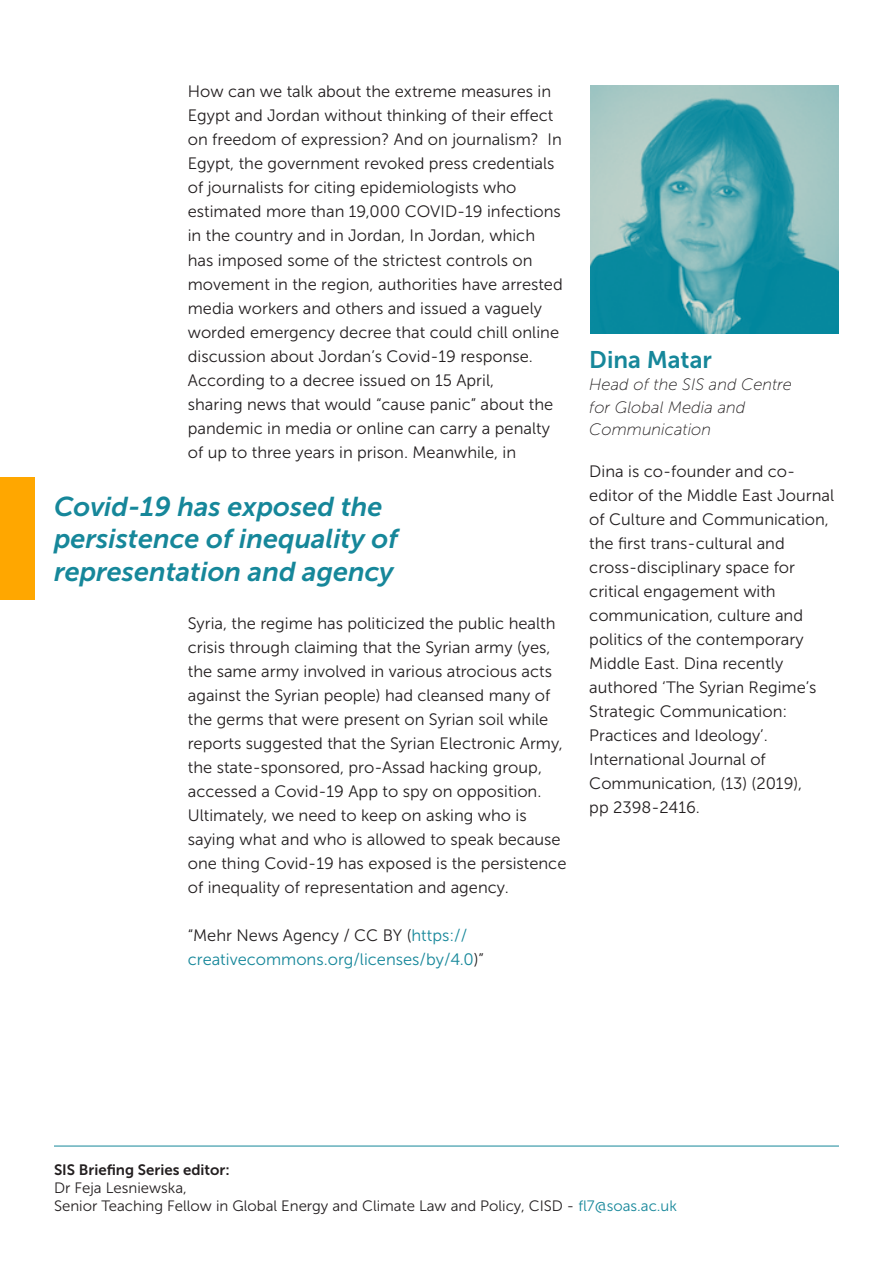
<style>
.page{position:relative;width:893px;height:1263px;background:#fff}
.page>*{position:absolute;margin:0;border:0;box-sizing:border-box;transform-origin:0 0}
.t1{font:italic 27.15px/32.5px "Museo Sans 700";color:#16879a}
.t2{font:24px "Museo Sans 700";color:#16879a}
.t3{font:16.5px/24px "Museo Sans 300";color:#231f20}
.t4{font:16.5px/24px "Museo Sans 300";color:#16879a}
.t5{font:italic 16.5px/22.5px "Museo Sans 100";color:#231f20}
.t6{font:15px/18px "Museo Sans 300";color:#231f20}
.t7{font:15px "Museo Sans 700";color:#231f20}
.s1{color:#231f20}
.s2{color:#16879a}
</style>
<div class="page">
<hr style="left:54px;top:1146px;width:785px;height:1px;background:#16879a">
<div style="left:0;top:477px;width:34px;height:122px;background:#ffa700"></div>
<img style="left:590px;top:85px;width:249px;height:249px">
<p class="t3" style="left:188px;top:80px;width:376px">How can we talk about the extreme measures in Egypt and Jordan without thinking of their efect on freedom of expression? And on journalism? In Egypt, the government revoked press credentials of journalists for citing epidemiologists who estimated more than 19,000 COVID-19 infections in the country and in Jordan, In Jordan, which has imposed some of the strictest controls on movement in the region, authorities have arrested media workers and others and issued a vaguely worded emergency decree that could chill online discussion about Jordan’s Covid-19 response.<br>According to a decree issued on 15 April,<br>sharing news that would “cause panic” about the pandemic in media or online can carry a penalty of up to three years in prison. Meanwhile, in</p>
<h2 class="t1" style="left:54px;top:490px;width:345px">Covid-19 has exposed the persistence of inequality of representation and agency</h2>
<p class="t3" style="left:188px;top:611px;width:380px">Syria, the regime has politicized the public health crisis through claiming that the Syrian army (yes, the same army involved in various atrocious acts against the Syrian people) had cleansed many of the germs that were present on Syrian soil while reports suggested that the Syrian Electronic Army, the state-sponsored, pro-Assad hacking group, accessed a Covid-19 App to spy on opposition.<br>Ultimately, we need to keep on asking who is saying what and who is allowed to speak because one thing Covid-19 has exposed is the persistence of inequality of representation and agency.</p>
<p class="t4" style="left:188px;top:923px;width:298px"><span class="s1">“Mehr News Agency / CC BY (</span>https:// creativecommons.org/licenses/by/4.0<span class="s1">)”</span></p>
<p class="t2" style="left:589px;top:346px;width:124px">Dina Matar</p>
<p class="t5" style="left:589px;top:373px;width:204px">Head of the SIS and Centre for Global Media and<br>Communication</p>
<p class="t3" style="left:589px;top:459px;width:246px">Dina is co-founder and co&shy;editor of the Middle East Journal of Culture and Communication, the frst trans-cultural and cross-disciplinary space for critical engagement with communication, culture and politics of the contemporary<br>Middle East. Dina recently authored ‘The Syrian Regime’s<br>Strategic Communication:<br>Practices and Ideology’.<br>International Journal of<br>Communication, (13) (2019),<br>pp 2398-2416.</p>
<p class="t7" style="left:54px;top:1161px;width:177px">SIS Briefng Series editor:</p>
<p class="t6" style="left:54px;top:1178px;width:624px">Dr Feja Lesniewska,<br>Senior Teaching Fellow in Global Energy and Climate Law and Policy, CISD - <span class="s2">f7@soas.ac.uk</span></p>
</div>
